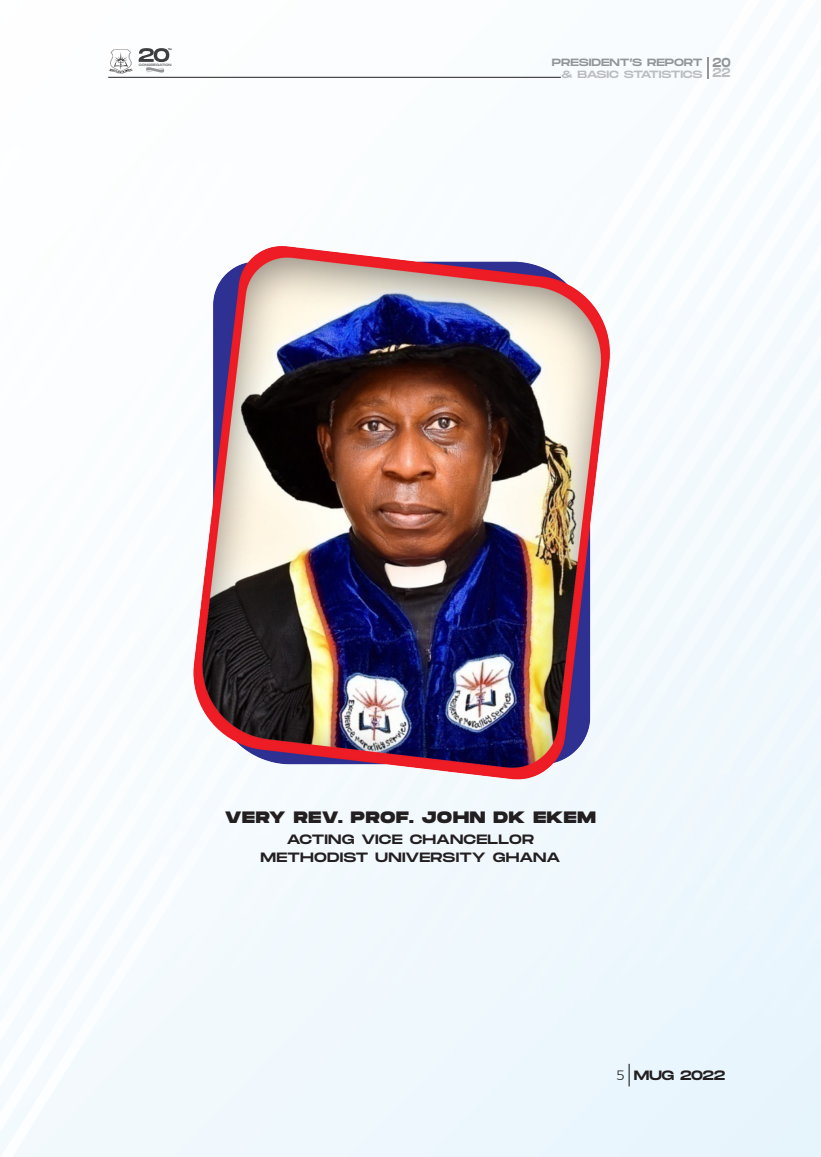
<style>
.page{position:relative;width:821px;height:1157px;background:#fff}
.page>*{position:absolute;margin:0;border:0;box-sizing:border-box;transform-origin:0 0}
.t1{font:800 16.5px "Monument Extended";letter-spacing:.05em;color:#231f20}
.t2{font:13.5px "Monument Extended";letter-spacing:.01em;color:#231f20}
.t3{font:13.05px "Monument Extended";color:#939598;scale:.81 1}
.t4{font:13.05px "Monument Extended";color:#bcbdc0;scale:.81 1}
.t5{font:10.5px "Monument Extended";letter-spacing:-.01em;color:#939598}
.t6{font:10.5px "Monument Extended";letter-spacing:-.025em;color:#bcbdc0}
.t7{font:3.3px "Monument Extended";letter-spacing:-.015em;color:#6c6d70;scale:.96 1}
.t8{font:800 2.25px "Monument Extended";color:#3e3e3f;scale:.85 1}
.s1{font-family:"Montserrat";font-weight:300}
</style>
<div class="page">
<div style="left:472px;top:544px;width:349px;height:613px;background:#eaf6fd"></div>
<img style="left:32px;top:227px;width:756px;height:837px">
<svg style="left:628px;top:1063px;width:1px;height:23px"></svg>
<hr style="left:108px;top:77px;width:453px;height:1px;background:#231f20">
<svg style="left:707px;top:57px;width:1px;height:22px"></svg>
<svg style="left:109px;top:48px;width:60px;height:26px"></svg>
<p class="t8" style="left:168px;top:48px;width:6px">TH</p>
<p class="t7" style="left:139px;top:62px;width:36px">CONGREGATION</p>
<p class="t5" style="left:552px;top:54px;width:152px">PRESIDENT’S REPORT</p>
<p class="t6" style="left:561px;top:66px;width:143px">&amp; BASIC STATISTICS</p>
<p class="t3" style="left:712px;top:52px;width:24px">20</p>
<p class="t4" style="left:712px;top:63px;width:24px">22</p>
<p class="t1" style="left:225px;top:805px;width:372px">VERY REV. PROF. JOHN DK EKEM</p>
<p class="t2" style="left:287px;top:829px;width:249px">ACTING VICE CHANCELLOR</p>
<p class="t2" style="left:260px;top:847px;width:301px">METHODIST UNIVERSITY GHANA</p>
<p class="t2" style="left:616px;top:1065px;width:111px"><span class="s1">5</span> MUG 2022</p>
</div>
